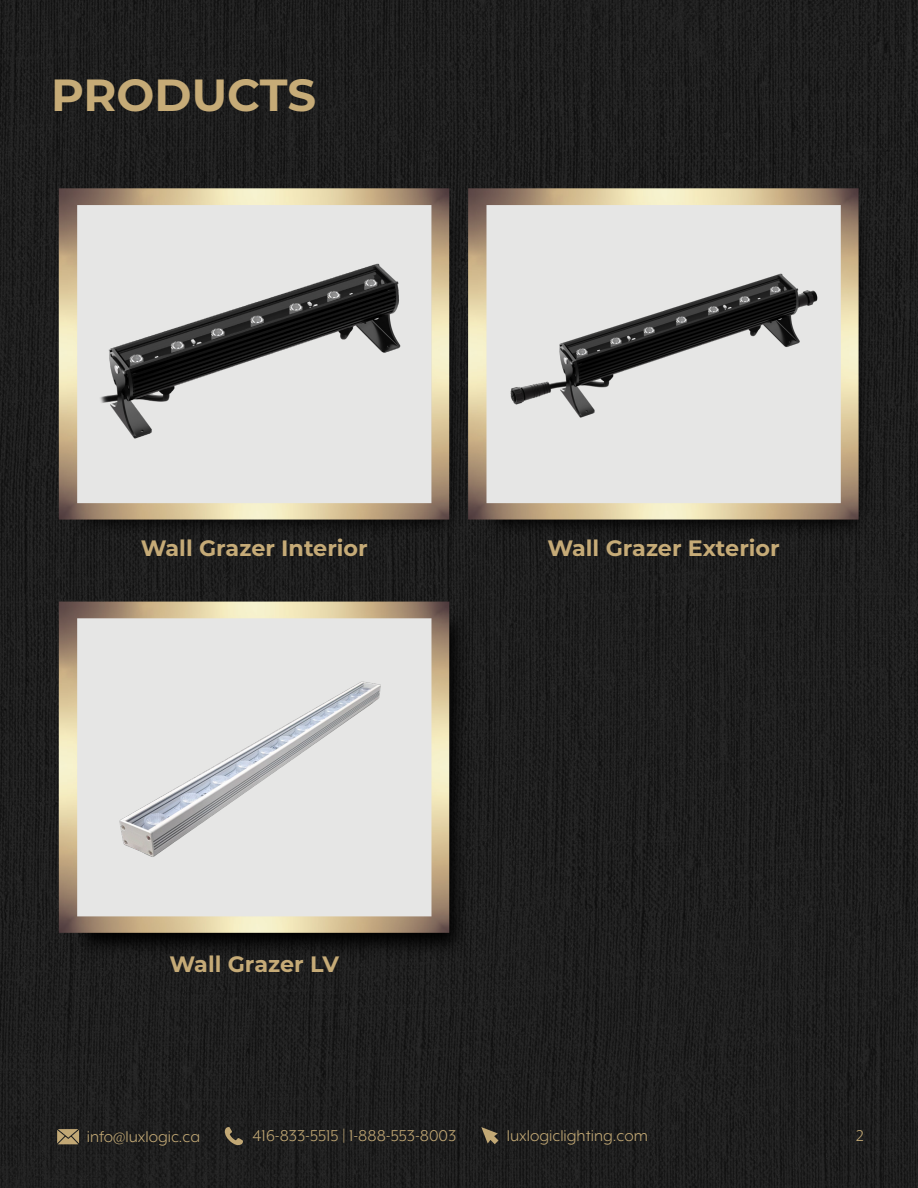
<style>
.page{position:relative;width:918px;height:1188px;background:#fff}
.page>*{position:absolute;margin:0;border:0;box-sizing:border-box;transform-origin:0 0}
.t1{font:700 45px "Montserrat";color:#c6ab77}
.t2{font:700 22.35px "Montserrat";color:#c6ab77}
.t3{font:18px "Mr Eaves XL Mod OT";color:#c3a975}
</style>
<div class="page">
<img style="left:0;top:0;width:918px;height:1188px">
<svg style="left:57px;top:1129px;width:22px;height:15px"></svg>
<svg style="left:225px;top:1127px;width:18px;height:18px"></svg>
<svg style="left:481px;top:1127px;width:17px;height:17px"></svg>
<svg style="left:70px;top:609px;width:400px;height:349px;background:#131313"></svg>
<div style="left:70px;top:199px;width:392px;height:338px;background:linear-gradient(to right,#171717,#171717)"></div>
<div style="left:479px;top:199px;width:393px;height:340px;background:#171717"></div>
<img style="left:59px;top:188px;width:390px;height:332px">
<img style="left:59px;top:602px;width:390px;height:331px">
<img style="left:468px;top:188px;width:391px;height:332px">
<h1 class="t1" style="left:51px;top:63px;width:267px">PRODUCTS</h1>
<p class="t2" style="left:141px;top:532px;width:228px">Wall Grazer Interior</p>
<p class="t2" style="left:170px;top:948px;width:171px">Wall Grazer LV</p>
<p class="t2" style="left:548px;top:532px;width:234px">Wall Grazer Exterior</p>
<p class="t3" style="left:87px;top:1127px;width:115px">info@luxlogic.ca</p>
<p class="t3" style="left:253px;top:1126px;width:205px">416-833-5515 | 1-888-553-8003</p>
<p class="t3" style="left:507px;top:1126px;width:143px">luxlogiclighting.com</p>
<p class="t3" style="left:856px;top:1126px;width:9px">2</p>
</div>
